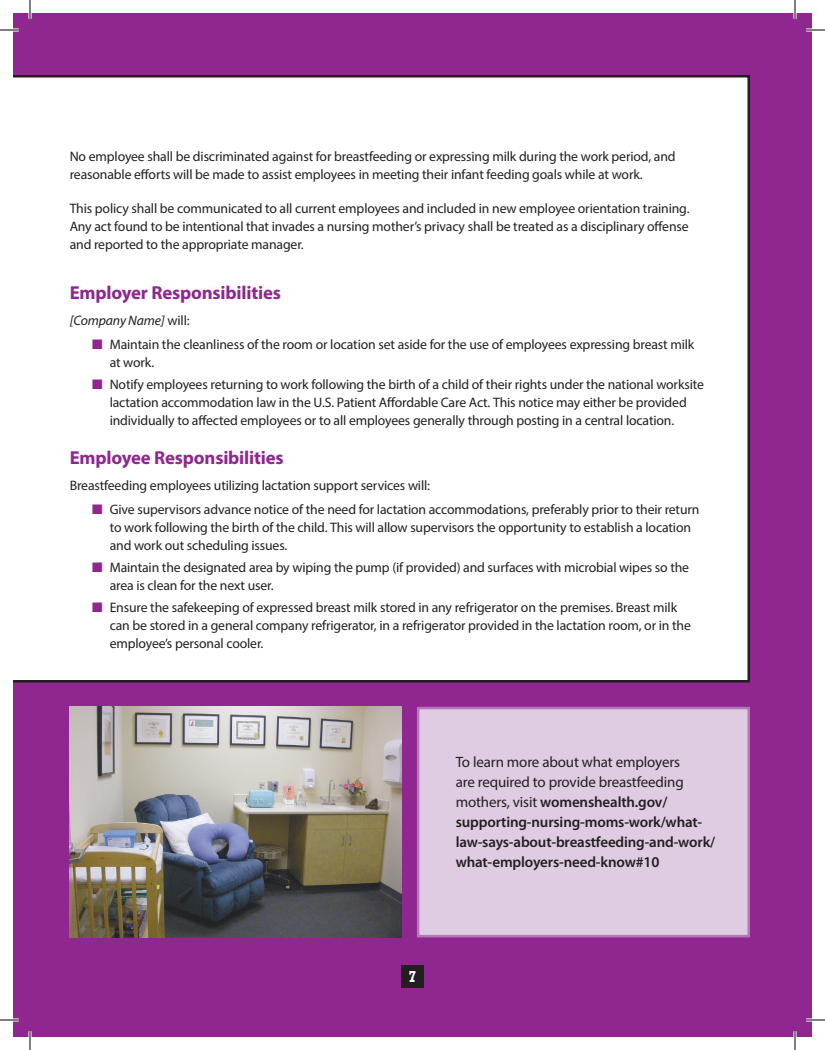
<style>
.page{position:relative;width:825px;height:1050px;background:#fff}
.page>*{position:absolute;margin:0;border:0;box-sizing:border-box;transform-origin:0 0}
.t1{font:700 18.75px "Myriad Pro";letter-spacing:-.01em;color:#90268f}
.t2{font:700 16.25px "Rockwell";color:#fff;scale:.9 1}
.t3{font:600 15px/20px "Myriad Pro";letter-spacing:-.01em;color:#231f20}
.t4{font:13.75px/18.1px "Myriad Pro";letter-spacing:-.01em;color:#231f20}
.t5{font:italic 13.75px "Myriad Pro";letter-spacing:-.01em;color:#231f20}
.s1{font-style:normal}
.s2{color:#90268f}
.s3{font-weight:400}
</style>
<div class="page">
<div style="left:13px;top:13px;width:17px;height:1024px;background:#90268f"></div>
<div style="left:30px;top:13px;width:782px;height:1024px;background:#90268f"></div>
<div style="left:13px;top:75px;width:737px;height:607px;background:#fff"></div>
<div style="left:401px;top:965px;width:23px;height:23px;background:#231f20"></div>
<img style="left:70px;top:707px;width:332px;height:230px">
<div style="left:417px;top:707px;width:333px;height:230px;background:#dfcce3;border:2px solid #b279b4"></div>
<svg style="left:0;top:28px;width:19px;height:4px"></svg>
<svg style="left:806px;top:28px;width:19px;height:4px"></svg>
<svg style="left:0;top:1018px;width:19px;height:4px"></svg>
<svg style="left:806px;top:1018px;width:19px;height:4px"></svg>
<svg style="left:28px;top:0;width:4px;height:19px"></svg>
<svg style="left:28px;top:1031px;width:4px;height:19px"></svg>
<svg style="left:793px;top:0;width:4px;height:19px"></svg>
<svg style="left:793px;top:1031px;width:4px;height:19px"></svg>
<svg style="left:0;top:30px;width:19px;height:1px"></svg>
<svg style="left:806px;top:30px;width:19px;height:1px"></svg>
<svg style="left:0;top:1020px;width:19px;height:1px"></svg>
<svg style="left:806px;top:1020px;width:19px;height:1px"></svg>
<svg style="left:30px;top:0;width:1px;height:19px"></svg>
<svg style="left:30px;top:1031px;width:1px;height:19px"></svg>
<svg style="left:795px;top:0;width:1px;height:19px"></svg>
<svg style="left:795px;top:1031px;width:1px;height:19px"></svg>
<p class="t4" style="left:70px;top:147px;width:607px">No employee shall be discriminated against for breastfeeding or expressing milk during the work period, and reasonable efforts will be made to assist employees in meeting their infant feeding goals while at work.</p>
<p class="t4" style="left:70px;top:199px;width:621px;text-align:justify">This policy shall be communicated to all current employees and included in new employee orientation training.<br>Any act found to be intentional that invades a nursing mother’s privacy shall be treated as a disciplinary offense and reported to the appropriate manager.</p>
<h1 class="t1" style="left:70px;top:280px;width:213px">Employer Responsibilities</h1>
<p class="t5" style="left:70px;top:312px;width:121px">[Company Name] <span class="s1">will:</span></p>
<p class="t4" style="left:110px;top:335px;width:586px;text-indent:-17px"><span class="s2">■</span> Maintain the cleanliness of the room or location set aside for the use of employees expressing breast milk at work.</p>
<p class="t4" style="left:110px;top:375px;width:596px;text-indent:-17px"><span class="s2">■</span> Notify employees returning to work following the birth of a child of their rights under the national worksite lactation accommodation law in the U.S. Patient Affordable Care Act. This notice may either be provided individually to affected employees or to all employees generally through posting in a central location.</p>
<h1 class="t1" style="left:70px;top:445px;width:215px">Employee Responsibilities</h1>
<p class="t4" style="left:70px;top:476px;width:362px">Breastfeeding employees utilizing lactation support services will:</p>
<p class="t4" style="left:110px;top:500px;width:591px;text-indent:-17px"><span class="s2">■</span> Give supervisors advance notice of the need for lactation accommodations, preferably prior to their return to work following the birth of the child. This will allow supervisors the opportunity to establish a location and work out scheduling issues.</p>
<p class="t4" style="left:110px;top:558px;width:581px;text-indent:-17px"><span class="s2">■</span> Maintain the designated area by wiping the pump (if provided) and surfaces with microbial wipes so the area is clean for the next user.</p>
<p class="t4" style="left:110px;top:598px;width:583px;text-indent:-17px"><span class="s2">■</span> Ensure the safekeeping of expressed breast milk stored in any refrigerator on the premises. Breast milk can be stored in a general company refrigerator, in a refrigerator provided in the lactation room, or in the employee’s personal cooler.</p>
<p class="t3" style="left:456px;top:751px;width:261px"><span class="s3">To learn more about what employers<br>are required to provide breastfeeding mothers, visit</span> womenshealth.gov/ supporting-nursing-moms-work/what&shy;law-says-about-breastfeeding-and-work/ what-employers-need-know#10</p>
<p class="t2" style="left:408px;top:967px;width:10px">7</p>
</div>
